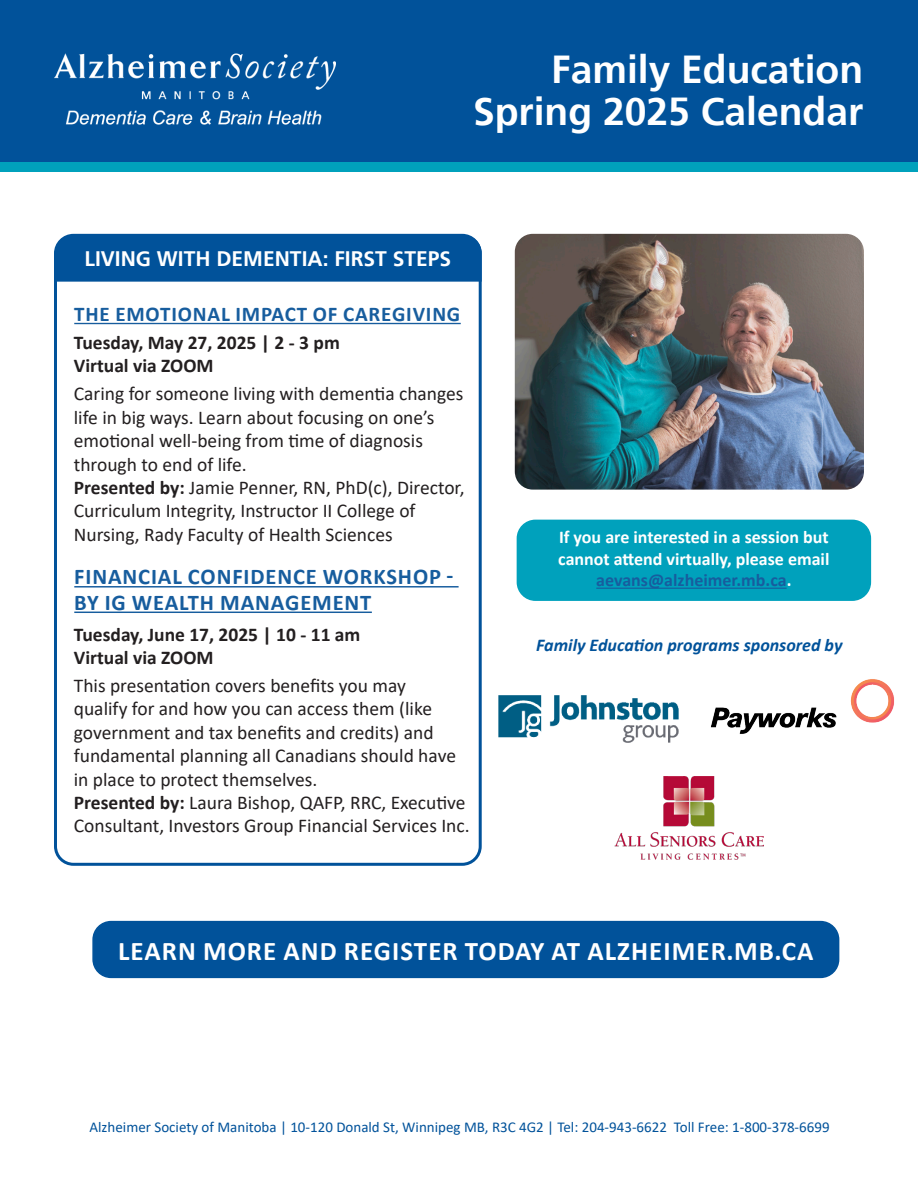
<style>
.page{position:relative;width:918px;height:1188px;background:#fff}
.page>*{position:absolute;margin:0;border:0;box-sizing:border-box;transform-origin:0 0}
.t1{font:700 39px/42px "Frutiger 65";color:#fff;text-align:right}
.t2{font:700 27px "Calibri";letter-spacing:.04em;color:#fff}
.t3{font:700 22.5px/25.5px "Calibri";letter-spacing:.04em;color:#175d9e}
.t4{font:700 21px "Calibri";letter-spacing:.04em;color:#175d9e}
.t5{font:700 21px "Frutiger 65";color:#fff}
.t6{font:19.5px/23.4px "Calibri";color:#231f20}
.t7{font:700 19.5px/23.4px "Calibri";color:#231f20}
.t8{font:700 18px/21.6px "Calibri";color:#fff;text-align:center}
.t9{font:italic 700 18px "Calibri";color:#01529a}
.t10{font:15px "Calibri";color:#01529a}
.s1{font-weight:700}
.s2{color:#175d9e}
</style>
<div class="page">
<div style="left:0;top:125px;width:918px;height:47px;background:#00a1bc"></div>
<div style="left:0;top:0;width:918px;height:161px;background:#01529a"></div>
<img style="left:55px;top:53px;width:281px;height:72px">
<img style="left:711px;top:679px;width:183px;height:55px">
<img style="left:498px;top:696px;width:181px;height:46px">
<img style="left:615px;top:777px;width:149px;height:83px">
<div style="left:54px;top:234px;width:428px;height:632px;border:3px solid #01529a;border-radius:18px"></div>
<div style="left:55px;top:235px;width:427px;height:47px;background:#01529a"></div>
<hr style="left:74px;top:323px;width:387px;height:1px;background:#175d9e">
<hr style="left:74px;top:586px;width:385px;height:2px;background:#175d9e">
<hr style="left:74px;top:612px;width:298px;height:1px;background:#175d9e">
<img style="left:515px;top:234px;width:349px;height:256px">
<div style="left:517px;top:520px;width:353px;height:80px;background:#00a1bc;border-radius:18px"></div>
<div style="left:517px;top:520px;width:354px;height:81px;border:2px solid #00a1bc;border-radius:18px"></div>
<hr style="left:596px;top:588px;width:191px;height:1px;background:#175d9e">
<div style="left:93px;top:922px;width:746px;height:55px;background:#01529a;border-radius:18px"></div>
<div style="left:92px;top:921px;width:747px;height:57px;border:2px solid #01529a;border-radius:18px"></div>
<h1 class="t1" style="left:473px;top:48px;width:392px">Family Education<br>Spring 2025 Calendar</h1>
<p class="t5" style="left:85px;top:247px;width:368px">LIVING WITH DEMENTIA: FIRST STEPS</p>
<p class="t4" style="left:74px;top:299px;width:388px">THE EMOTIONAL IMPACT OF CAREGIVING</p>
<p class="t7" style="left:74px;top:331px;width:268px">Tuesday, May 27, 2025 | 2 - 3 pm<br>Virtual via ZOOM</p>
<p class="t6" style="left:74px;top:382px;width:392px">Caring for someone living with dementia changes life in big ways. Learn about focusing on one’s emotional well-being from time of diagnosis through to end of life.<br><span class="s1">Presented by:</span> Jamie Penner, RN, PhD(c), Director, Curriculum Integrity, Instructor II College of Nursing, Rady Faculty of Health Sciences</p>
<p class="t3" style="left:74px;top:564px;width:381px">FINANCIAL CONFIDENCE WORKSHOP -<br>BY IG WEALTH MANAGEMENT</p>
<p class="t7" style="left:74px;top:622px;width:288px">Tuesday, June 17, 2025 | 10 - 11 am<br>Virtual via ZOOM</p>
<p class="t6" style="left:74px;top:673px;width:397px">This presentation covers benefits you may<br>qualify for and how you can access them (like government and tax benefits and credits) and fundamental planning all Canadians should have in place to protect themselves.<br><span class="s1">Presented by:</span> Laura Bishop, QAFP, RRC, Executive Consultant, Investors Group Financial Services Inc.</p>
<p class="t8" style="left:558px;top:526px;width:273px">If you are interested in a session but cannot attend virtually, please email <span class="s2">aevans@alzheimer.mb.ca</span>.</p>
<p class="t9" style="left:536px;top:632px;width:308px">Family Education programs sponsored by</p>
<h2 class="t2" style="left:118px;top:932px;width:697px">LEARN MORE AND REGISTER TODAY AT ALZHEIMER.MB.CA</h2>
<p class="t10" style="left:90px;top:1116px;width:742px">Alzheimer Society of Manitoba | 10-120 Donald St, Winnipeg MB, R3C 4G2 | Tel: 204-943-6622 Toll Free: 1-800-378-6699</p>
</div>
